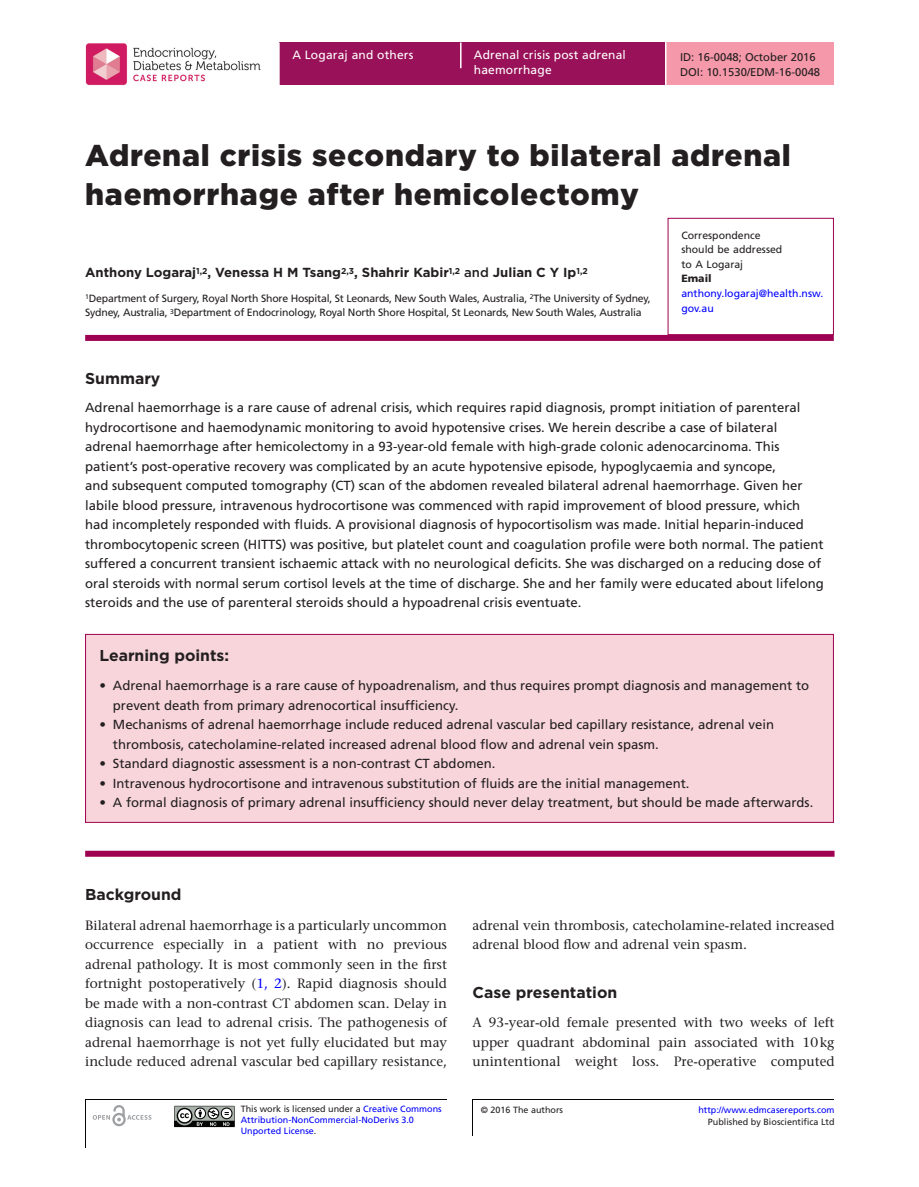
<style>
.page{position:relative;width:919px;height:1187px;background:#fff}
.page>*{position:absolute;margin:0;border:0;box-sizing:border-box;transform-origin:0 0}
.CT{font:900 30px/39px "Gotham";letter-spacing:.025em;color:#231f20}
.H1_Rule{font:700 15.75px "Gotham";color:#231f20}
.ABS_H{font:700 15.75px "Gotham";color:#231f20}
.TXT{font:500 13.5px/19.5px "Stone Serif Std";color:#231f20;text-align:justify}
.ABS_TXT{font:13.2px/19.5px "Frutiger LT Std";color:#231f20}
.AU{font:700 13.2px "Gotham";color:#231f20}
.Article_Title{font:12px/14.7px "Frutiger LT Std";letter-spacing:.015em;color:#fff}
.Author_Name{font:12px "Frutiger LT Std";letter-spacing:.015em;color:#fff}
.t1{font:11.25px "Frutiger LT Std";color:#231f20}
.Address{font:10.5px/14.7px "Frutiger LT Std";letter-spacing:-.02em;color:#231f20}
.Corres{font:10.5px/14.7px "Frutiger LT Std";color:#231f20}
.t2{font:9px/10.8px "Frutiger LT Std";color:#00f}
.t3{font:9px "Frutiger LT Std";color:#231f20}
.s1{font-weight:500}
.s2{font-weight:900}
.s3{color:#00f}
.s4{color:#231f20}
</style>
<div class="page">
<div style="left:280px;top:43px;width:385px;height:42px;background:#991259"></div>
<div style="left:666px;top:43px;width:167px;height:42px;background:#f598a9"></div>
<svg style="left:460px;top:43px;width:1px;height:25px"></svg>
<img style="left:85px;top:43px;width:176px;height:42px">
<hr style="left:85px;top:1099px;width:1px;height:48px;background:#040503">
<hr style="left:472px;top:1099px;width:1px;height:36px;background:#050504">
<hr style="left:85px;top:1098px;width:361px;height:1px;background:#050504">
<hr style="left:472px;top:1099px;width:361px;height:1px;background:#050504">
<svg style="left:174px;top:1105px;width:61px;height:23px"></svg>
<svg style="left:93px;top:1105px;width:58px;height:21px"></svg>
<div style="left:85px;top:335px;width:748px;height:6px;background:#9e0151"></div>
<div style="left:667px;top:218px;width:166px;height:117px;border:1px solid #9e0151"></div>
<div style="left:86px;top:634px;width:747px;height:188px;background:#f7d5db"></div>
<div style="left:85px;top:634px;width:748px;height:188px;border:1px solid #9e0151"></div>
<div style="left:85px;top:850px;width:749px;height:6px;background:#9e0151"></div>
<p class="Author_Name" style="left:292px;top:48px;width:123px">A Logaraj and others</p>
<p class="Article_Title" style="left:474px;top:48px;width:154px">Adrenal crisis post adrenal haemorrhage</p>
<p class="t1" style="left:680px;top:51px;width:137px">ID: 16-0048; October 2016</p>
<p class="t1" style="left:680px;top:65px;width:142px">DOI: 10.1530/EDM-16-0048</p>
<p class="CT" style="left:85px;top:135px;width:707px">Adrenal crisis secondary to bilateral adrenal haemorrhage after hemicolectomy</p>
<p class="AU" style="left:85px;top:264px;width:504px">Anthony Logaraj<sup>1,2</sup>, Venessa H M Tsang<sup>2,3</sup>, Shahrir Kabir<sup>1,2</sup> <span class="s1">and</span> Julian C Y Ip<sup>1,2</sup></p>
<p class="Address" style="left:85px;top:290px;width:567px"><sup>1</sup>Department of Surgery, Royal North Shore Hospital, St Leonards, New South Wales, Australia, <sup>2</sup>The University of Sydney,<br>Sydney, Australia, <sup>3</sup>Department of Endocrinology, Royal North Shore Hospital, St Leonards, New South Wales, Australia</p>
<p class="Corres" style="left:681px;top:227px;width:143px">Correspondence<br>should be addressed<br>to A Logaraj<br><span class="s2">Email </span><span class="s3">anthony.logaraj@health.nsw. gov.au</span></p>
<p class="ABS_H" style="left:85px;top:367px;width:77px">Summary</p>
<p class="ABS_TXT" style="left:85px;top:398px;width:740px">Adrenal haemorrhage is a rare cause of adrenal crisis, which requires rapid diagnosis, prompt initiation of parenteral hydrocortisone and haemodynamic monitoring to avoid hypotensive crises. We herein describe a case of bilateral adrenal haemorrhage after hemicolectomy in a 93-year-old female with high-grade colonic adenocarcinoma. This patient’s post-operative recovery was complicated by an acute hypotensive episode, hypoglycaemia and syncope,<br>and subsequent computed tomography (CT) scan of the abdomen revealed bilateral adrenal haemorrhage. Given her labile blood pressure, intravenous hydrocortisone was commenced with rapid improvement of blood pressure, which had incompletely responded with fluids. A provisional diagnosis of hypocortisolism was made. Initial heparin-induced thrombocytopenic screen (HITTS) was positive, but platelet count and coagulation profile were both normal. The patient suffered a concurrent transient ischaemic attack with no neurological deficits. She was discharged on a reducing dose of oral steroids with normal serum cortisol levels at the time of discharge. She and her family were educated about lifelong steroids and the use of parenteral steroids should a hypoadrenal crisis eventuate.</p>
<h1 class="H1_Rule" style="left:99px;top:644px;width:131px">Learning points:</h1>
<p class="ABS_TXT" style="left:113px;top:675px;width:697px;text-indent:-14px">• Adrenal haemorrhage is a rare cause of hypoadrenalism, and thus requires prompt diagnosis and management to prevent death from primary adrenocortical insufficiency.</p>
<p class="ABS_TXT" style="left:113px;top:714px;width:662px;text-indent:-14px">• Mechanisms of adrenal haemorrhage include reduced adrenal vascular bed capillary resistance, adrenal vein thrombosis, catecholamine-related increased adrenal blood flow and adrenal vein spasm.</p>
<p class="ABS_TXT" style="left:99px;top:753px;width:397px">• Standard diagnostic assessment is a non-contrast CT abdomen.</p>
<p class="ABS_TXT" style="left:99px;top:773px;width:591px">• Intravenous hydrocortisone and intravenous substitution of fluids are the initial management.</p>
<p class="ABS_TXT" style="left:99px;top:792px;width:715px">• A formal diagnosis of primary adrenal insufficiency should never delay treatment, but should be made afterwards.</p>
<p class="H1_Rule" style="left:85px;top:884px;width:98px">Background</p>
<p class="TXT" style="left:85px;top:915px;width:363px">Bilateral adrenal haemorrhage is a particularly uncommon occurrence especially in a patient with no previous adrenal pathology. It is most commonly seen in the first fortnight postoperatively (<span class="s3">1, 2</span>). Rapid diagnosis should be made with a non-contrast CT abdomen scan. Delay in diagnosis can lead to adrenal crisis. The pathogenesis of adrenal haemorrhage is not yet fully elucidated but may include reduced adrenal vascular bed capillary resistance,</p>
<p class="TXT" style="left:472px;top:915px;width:363px">adrenal vein thrombosis, catecholamine-related increased adrenal blood flow and adrenal vein spasm.</p>
<h1 class="H1_Rule" style="left:472px;top:981px;width:146px">Case presentation</h1>
<p class="TXT" style="left:472px;top:1012px;width:363px">A 93-year-old female presented with two weeks of left upper quadrant abdominal pain associated with 10kg unintentional weight loss. Pre-operative computed</p>
<p class="t2" style="left:241px;top:1103px;width:202px"><span class="s4">This work is licensed under a</span> Creative Commons<br>Attribution-NonCommercial-NoDerivs 3.0<br>Unported License<span class="s4">.</span></p>
<p class="t3" style="left:481px;top:1104px;width:84px">© 2016 The authors</p>
<p class="t2" style="left:698px;top:1104px;width:138px">http://www.edmcasereports.com</p>
<p class="t3" style="left:708px;top:1116px;width:128px">Published by Bioscientifica Ltd</p>
</div>
